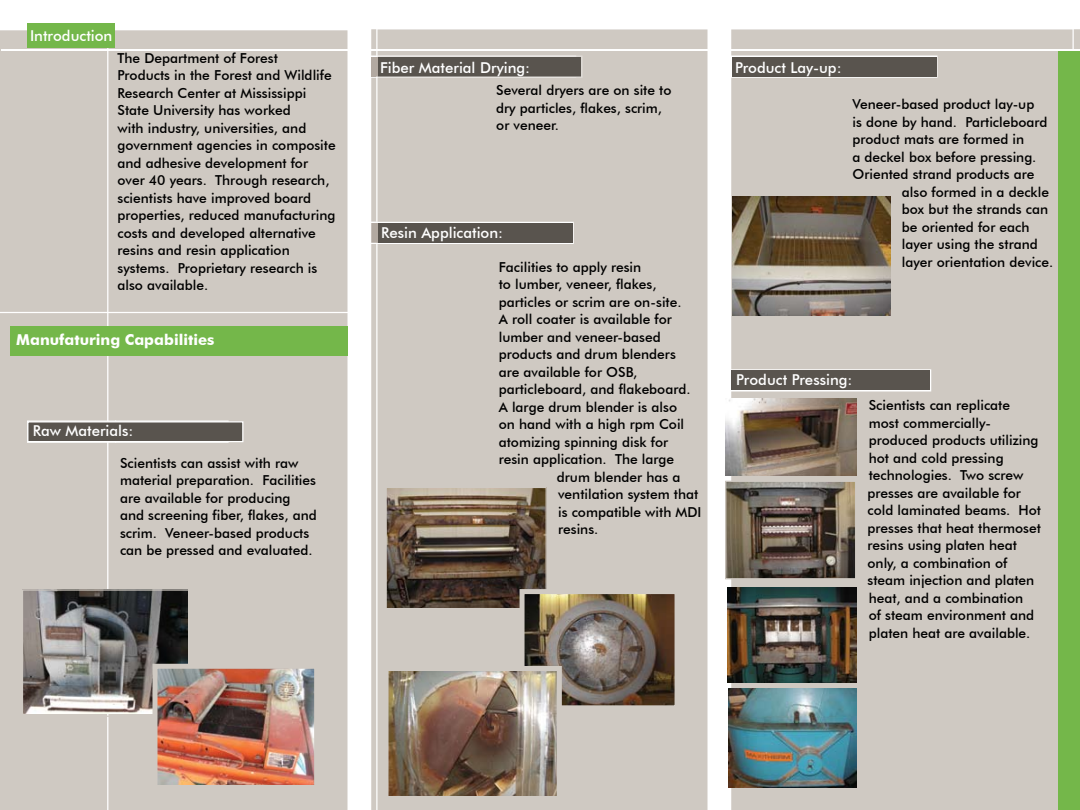
<style>
.page{position:relative;width:1080px;height:810px;background:#fff}
.page>*{position:absolute;margin:0;border:0;box-sizing:border-box;transform-origin:0 0}
.t1{font:500 15px "Futura BT";color:#fff}
.t2{font:700 15px "Futura BT";color:#fff}
.t3{font:500 13.75px/17.5px "Futura BT";color:#000}
</style>
<div class="page">
<div style="left:0;top:30px;width:348px;height:780px;background:#cfc9c2"></div>
<div style="left:376px;top:29px;width:332px;height:781px;background:#cfc9c2"></div>
<div style="left:725px;top:29px;width:349px;height:781px;background:#cfc9c2"></div>
<div style="left:11px;top:326px;width:337px;height:30px;background:#74b74a"></div>
<div style="left:1059px;top:50px;width:21px;height:760px;background:#74b74a"></div>
<div style="left:27px;top:23px;width:87px;height:25px;background:#74b74a"></div>
<div style="left:378px;top:223px;width:194px;height:20px;background:#59544e"></div>
<svg style="left:371px;top:222px;width:7px;height:22px"></svg>
<hr style="left:372px;top:57px;width:4px;height:20px;background:#b2a9a1">
<svg style="left:376px;top:56px;width:207px;height:22px;background:#6a6560"></svg>
<div style="left:731px;top:371px;width:199px;height:19px;background:#59544e"></div>
<div style="left:732px;top:57px;width:205px;height:20px;background:#59544e"></div>
<hr style="left:2px;top:49px;width:1078px;height:1px;background:#fff">
<hr style="left:0;top:312px;width:360px;height:1px;background:#fff">
<div style="left:27px;top:421px;width:216px;height:21px;background:#59544e;border:1px solid #fff"></div>
<img style="left:24px;top:591px;width:164px;height:123px">
<div style="left:22px;top:589px;width:169px;height:128px;border:1px solid #cfc9c2"></div>
<img style="left:158px;top:670px;width:155px;height:114px">
<div style="left:152px;top:664px;width:167px;height:126px;border:5px solid #cfc9c2"></div>
<img style="left:388px;top:489px;width:157px;height:118px">
<div style="left:386px;top:487px;width:161px;height:123px;border:1px solid #cfc9c2"></div>
<img style="left:526px;top:595px;width:148px;height:109px">
<div style="left:520px;top:589px;width:160px;height:121px;border:5px solid #cfc9c2"></div>
<img style="left:390px;top:672px;width:166px;height:123px">
<div style="left:384px;top:666px;width:178px;height:135px;border:5px solid #cfc9c2"></div>
<img style="left:732px;top:197px;width:159px;height:119px">
<img style="left:727px;top:483px;width:127px;height:94px">
<div style="left:725px;top:481px;width:131px;height:98px;border:1px solid #cfc9c2"></div>
<img style="left:727px;top:587px;width:129px;height:95px">
<img style="left:725px;top:398px;width:131px;height:77px">
<img style="left:729px;top:689px;width:127px;height:99px">
<p class="t1" style="left:30px;top:27px;width:84px">Introduction</p>
<p class="t3" style="left:118px;top:49px;width:220px">The Department of Forest<br>Products in the Forest and Wildlife<br>Research Center at Mississippi<br>State University has worked<br>with industry, universities, and government agencies in composite and adhesive development for over 40 years. Through research, scientists have improved board properties, reduced manufacturing costs and developed alternative resins and resin application systems. Proprietary research is also available.</p>
<p class="t2" style="left:16px;top:331px;width:200px">Manufaturing Capabilities</p>
<p class="t1" style="left:33px;top:422px;width:102px">Raw Materials:</p>
<p class="t3" style="left:120px;top:454px;width:198px">Scientists can assist with raw material preparation. Facilities are available for producing and screening fiber, flakes, and scrim. Veneer-based products can be pressed and evaluated.</p>
<p class="t1" style="left:380px;top:58px;width:152px">Fiber Material Drying:</p>
<p class="t3" style="left:496px;top:82px;width:177px">Several dryers are on site to dry particles, flakes, scrim, or veneer.</p>
<p class="t1" style="left:381px;top:223px;width:123px">Resin Application:</p>
<p class="t3" style="left:499px;top:258px;width:144px">Facilities to apply resin</p>
<p class="t3" style="left:499px;top:275px;width:159px">to lumber, veneer, flakes,</p>
<p class="t3" style="left:499px;top:293px;width:184px">particles or scrim are on-site.</p>
<p class="t3" style="left:499px;top:310px;width:175px">A roll coater is available for</p>
<p class="t3" style="left:499px;top:328px;width:163px">lumber and veneer-based</p>
<p class="t3" style="left:499px;top:345px;width:179px">products and drum blenders</p>
<p class="t3" style="left:499px;top:363px;width:140px">are available for OSB,</p>
<p class="t3" style="left:499px;top:380px;width:193px">particleboard, and flakeboard.</p>
<p class="t3" style="left:499px;top:398px;width:180px">A large drum blender is also</p>
<p class="t3" style="left:499px;top:415px;width:187px">on hand with a high rpm Coil</p>
<p class="t3" style="left:499px;top:433px;width:171px">atomizing spinning disk for</p>
<p class="t3" style="left:499px;top:450px;width:177px">resin application. The large</p>
<p class="t3" style="left:557px;top:468px;width:125px">drum blender has a</p>
<p class="t3" style="left:558px;top:485px;width:142px">ventilation system that</p>
<p class="t3" style="left:558px;top:503px;width:145px">is compatible with MDI</p>
<p class="t3" style="left:558px;top:521px;width:42px">resins.</p>
<p class="t1" style="left:735px;top:58px;width:108px">Product Lay-up:</p>
<p class="t3" style="left:852px;top:95px;width:183px">Veneer-based product lay-up</p>
<p class="t3" style="left:852px;top:113px;width:197px">is done by hand. Particleboard</p>
<p class="t3" style="left:852px;top:130px;width:173px">product mats are formed in</p>
<p class="t3" style="left:852px;top:148px;width:185px">a deckel box before pressing.</p>
<p class="t3" style="left:852px;top:165px;width:183px">Oriented strand products are</p>
<p class="t3" style="left:902px;top:183px;width:149px">also formed in a deckle</p>
<p class="t3" style="left:902px;top:200px;width:148px">box but the strands can</p>
<p class="t3" style="left:902px;top:218px;width:129px">be oriented for each</p>
<p class="t3" style="left:902px;top:235px;width:137px">layer using the strand</p>
<p class="t3" style="left:902px;top:253px;width:153px">layer orientation device.</p>
<p class="t1" style="left:736px;top:371px;width:118px">Product Pressing:</p>
<p class="t3" style="left:867px;top:397px;width:175px">Scientists can replicate most commercially&shy;produced products utilizing hot and cold pressing technologies. Two screw presses are available for cold laminated beams. Hot presses that heat thermoset resins using platen heat only, a combination of steam injection and platen heat, and a combination<br>of steam environment and platen heat are available.</p>
</div>
